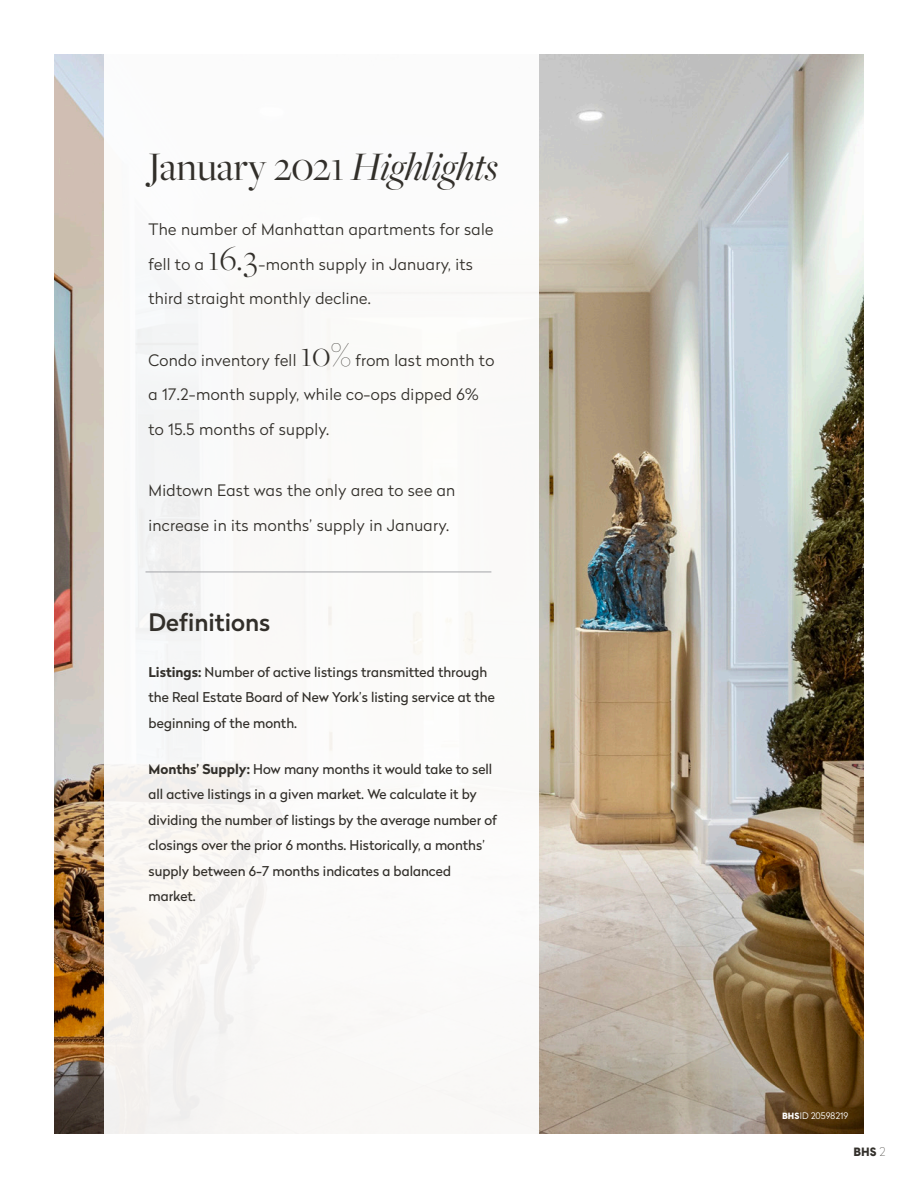
<style>
.page{position:relative;width:918px;height:1188px;background:#fff}
.page>*{position:absolute;margin:0;border:0;box-sizing:border-box;transform-origin:0 0}
.t1{font:42px "Freight Big Pro";color:#322f2a}
.t2{font:300 36px "Freight Big Pro";color:#322f2a}
.t3{font:500 24px "Radikal";color:#322f2a}
.t4{font:300 15.75px/34.5px "Radikal";letter-spacing:.02em;color:#322f2a}
.t5{font:13.5px/25.5px "Radikal";color:#322f2a}
.t6{font:900 12px "Cadiz";color:#322f2a}
.t7{font:300 9px "Radikal";color:#fff}
.s1{font-style:italic}
.s2{font-weight:700}
.s3{font-family:"Cadiz";font-weight:900}
.s4{font-family:"Radikal";font-weight:100}
</style>
<div class="page">
<img style="left:55px;top:54px;width:808px;height:729px">
<img style="left:54px;top:783px;width:810px;height:351px">
<div style="left:104px;top:54px;width:435px;height:1080px;background:#fff"></div>
<hr style="left:146px;top:572px;width:345px;height:1px;background:#a3a4a8">
<p class="t1" style="left:148px;top:140px;width:351px">January 2021 <span class="s1">Highlights</span></p>
<p class="t4" style="left:148px;top:212px;width:346px">The number of Manhattan apartments for sale fell to a</p>
<p class="t2" style="left:208px;top:235px;width:51px">16.3</p>
<p class="t4" style="left:148px;top:246px;width:326px;text-indent:110px">-month supply in January, its third straight monthly decline.</p>
<p class="t4" style="left:148px;top:342px;width:149px">Condo inventory fell</p>
<p class="t2" style="left:301px;top:331px;width:51px">10%</p>
<p class="t4" style="left:148px;top:342px;width:347px;text-indent:207px">from last month to a 17.2-month supply, while co-ops dipped 6% to 15.5 months of supply.</p>
<p class="t4" style="left:148px;top:473px;width:308px">Midtown East was the only area to see an increase in its months’ supply in January.</p>
<p class="t3" style="left:148px;top:605px;width:123px">Definitions</p>
<p class="t5" style="left:148px;top:659px;width:348px"><span class="s2">Listings:</span> Number of active listings transmitted through the Real Estate Board of New York’s listing service at the beginning of the month.</p>
<p class="t5" style="left:148px;top:756px;width:350px"><span class="s2">Months’ Supply:</span> How many months it would take to sell all active listings in a given market. We calculate it by dividing the number of listings by the average number of closings over the prior 6 months. Historically, a months’ supply between 6-7 months indicates a balanced market.</p>
<p class="t7" style="left:782px;top:1109px;width:68px"><span class="s3">BHS</span>ID 20598219</p>
<p class="t6" style="left:854px;top:1144px;width:34px">BHS <span class="s4">2</span></p>
</div>
